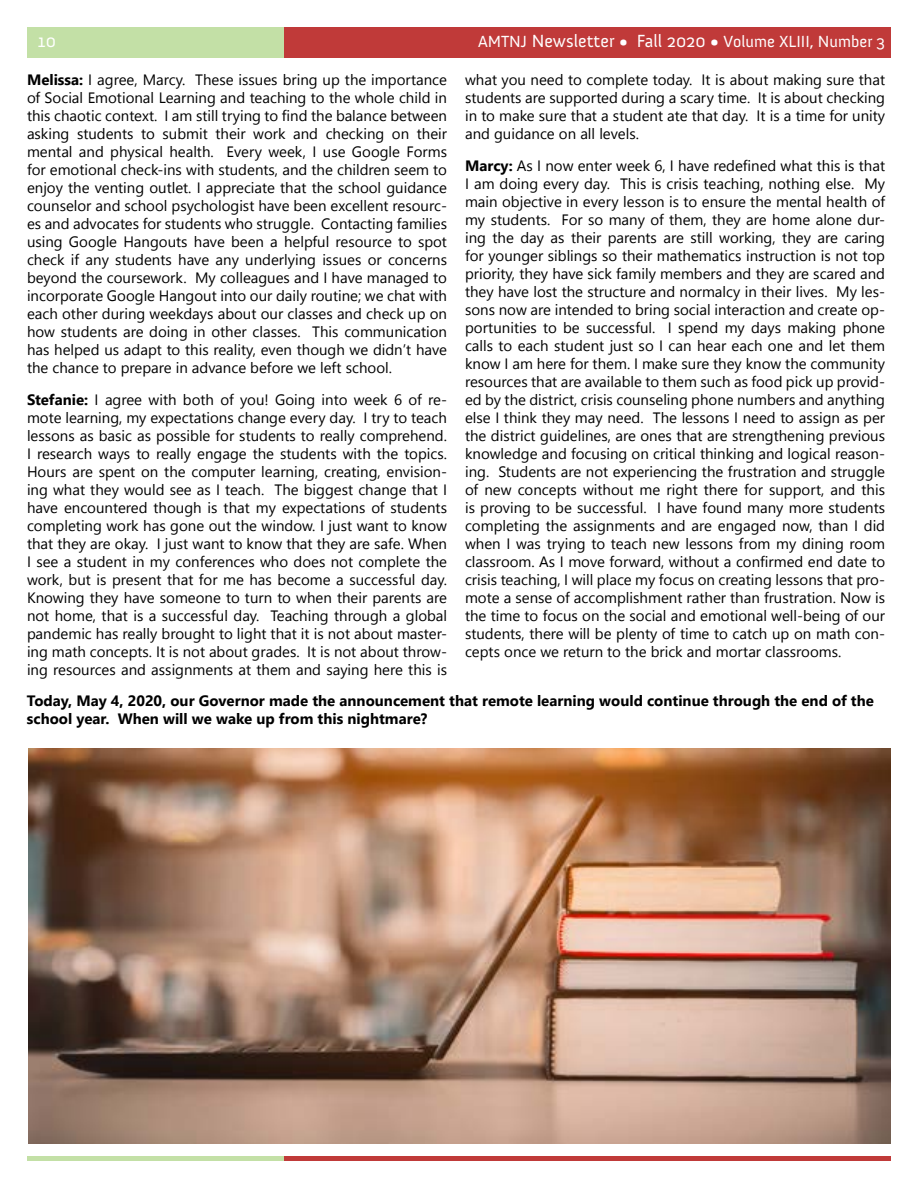
<style>
.page{position:relative;width:918px;height:1188px;background:#fff}
.page>*{position:absolute;margin:0;border:0;box-sizing:border-box;transform-origin:0 0}
.t1{font:18px "Anivers";color:#fff}
.t2{font:16.5px "Anivers";color:#fff}
.t3{font:15px/18px "Leelawadee UI";color:#000;text-align:justify}
.t4{font:700 15px/18px "Leelawadee UI";color:#000}
.s1{font-size:18px}
.s2{font-weight:700}
</style>
<div class="page">
<div style="left:284px;top:27px;width:607px;height:30px;background:#c03a39"></div>
<div style="left:27px;top:27px;width:257px;height:30px;background:#c3e0a6"></div>
<div style="left:284px;top:1156px;width:607px;height:5px;background:#c03a39"></div>
<div style="left:27px;top:1156px;width:257px;height:5px;background:#c3e0a6"></div>
<img style="left:29px;top:748px;width:862px;height:396px">
<p class="t1" style="left:38px;top:31px;width:20px">10</p>
<p class="t2" style="left:478px;top:33px;width:409px">AMTNJ <span class="s1">Newsletter • Fall 2020 •</span> Volume XLIII, Number 3</p>
<p class="t3" style="left:27px;top:70px;width:422px"><span class="s2">Melissa:</span> I agree, Marcy. These issues bring up the importance of Social Emotional Learning and teaching to the whole child in this chaotic context. I am still trying to find the balance between asking students to submit their work and checking on their mental and physical health. Every week, I use Google Forms for emotional check-ins with students, and the children seem to enjoy the venting outlet. I appreciate that the school guidance counselor and school psychologist have been excellent resourc&shy;es and advocates for students who struggle. Contacting families using Google Hangouts have been a helpful resource to spot check if any students have any underlying issues or concerns beyond the coursework. My colleagues and I have managed to incorporate Google Hangout into our daily routine; we chat with each other during weekdays about our classes and check up on how students are doing in other classes. This communication has helped us adapt to this reality, even though we didn’t have the chance to prepare in advance before we left school.</p>
<p class="t3" style="left:27px;top:390px;width:422px"><span class="s2">Stefanie:</span> I agree with both of you! Going into week 6 of re&shy;mote learning, my expectations change every day. I try to teach lessons as basic as possible for students to really comprehend.<br>I research ways to really engage the students with the topics.<br>Hours are spent on the computer learning, creating, envision&shy;ing what they would see as I teach. The biggest change that I have encountered though is that my expectations of students completing work has gone out the window. I just want to know that they are okay. I just want to know that they are safe. When I see a student in my conferences who does not complete the work, but is present that for me has become a successful day.<br>Knowing they have someone to turn to when their parents are not home, that is a successful day. Teaching through a global pandemic has really brought to light that it is not about master&shy;ing math concepts. It is not about grades. It is not about throw&shy;ing resources and assignments at them and saying here this is</p>
<p class="t3" style="left:465px;top:70px;width:422px">what you need to complete today. It is about making sure that students are supported during a scary time. It is about checking in to make sure that a student ate that day. It is a time for unity and guidance on all levels.</p>
<p class="t3" style="left:465px;top:156px;width:422px"><span class="s2">Marcy:</span> As I now enter week 6, I have redefined what this is that I am doing every day. This is crisis teaching, nothing else. My main objective in every lesson is to ensure the mental health of my students. For so many of them, they are home alone dur&shy;ing the day as their parents are still working, they are caring for younger siblings so their mathematics instruction is not top priority, they have sick family members and they are scared and they have lost the structure and normalcy in their lives. My les&shy;sons now are intended to bring social interaction and create op&shy;portunities to be successful. I spend my days making phone calls to each student just so I can hear each one and let them know I am here for them. I make sure they know the community resources that are available to them such as food pick up provid&shy;ed by the district, crisis counseling phone numbers and anything else I think they may need. The lessons I need to assign as per the district guidelines, are ones that are strengthening previous knowledge and focusing on critical thinking and logical reason&shy;ing. Students are not experiencing the frustration and struggle of new concepts without me right there for support, and this is proving to be successful. I have found many more students completing the assignments and are engaged now, than I did when I was trying to teach new lessons from my dining room classroom. As I move forward, without a confirmed end date to crisis teaching, I will place my focus on creating lessons that pro&shy;mote a sense of accomplishment rather than frustration. Now is the time to focus on the social and emotional well-being of our students, there will be plenty of time to catch up on math con&shy;cepts once we return to the brick and mortar classrooms.</p>
<p class="t4" style="left:27px;top:691px;width:848px">Today, May 4, 2020, our Governor made the announcement that remote learning would continue through the end of the school year. When will we wake up from this nightmare?</p>
</div>
